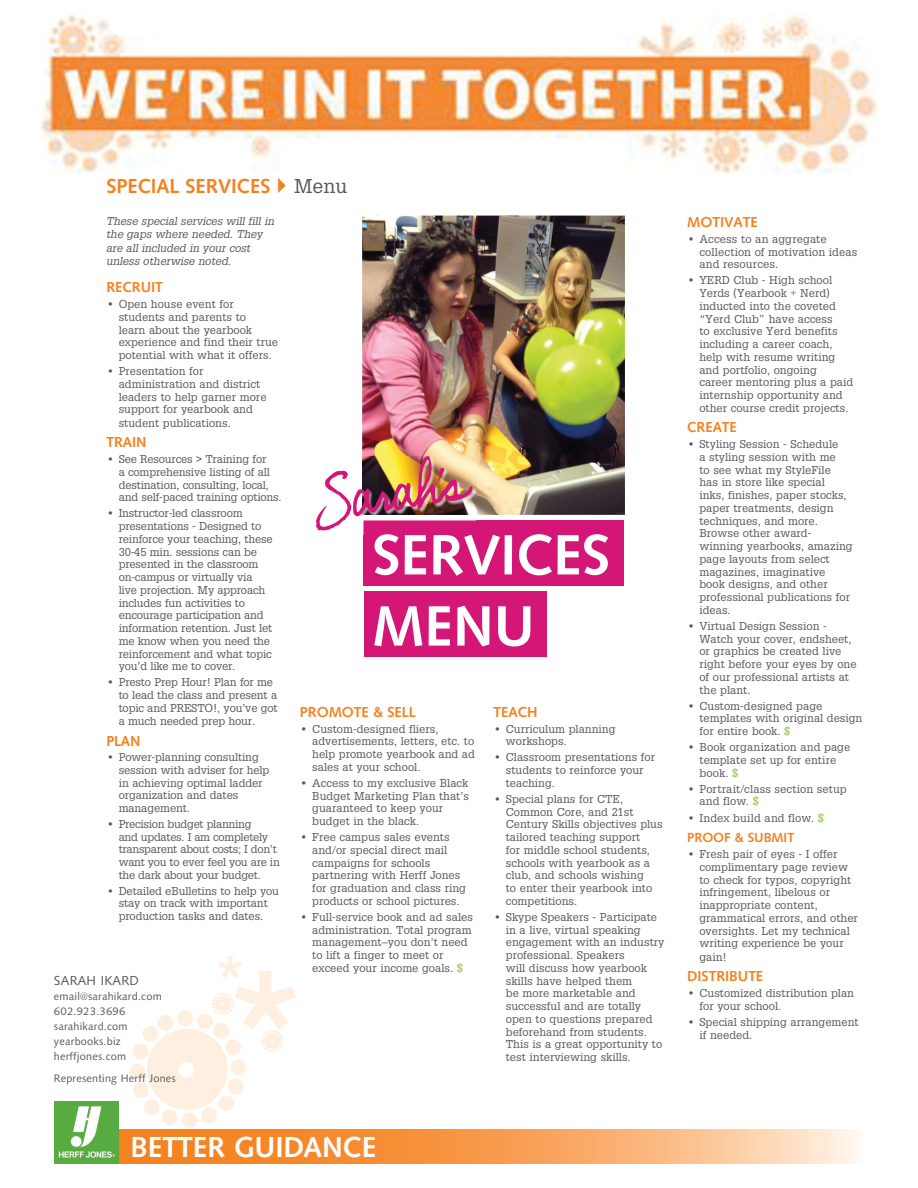
<style>
.page{position:relative;width:918px;height:1188px;background:#fff}
.page>*{position:absolute;margin:0;border:0;box-sizing:border-box;transform-origin:0 0}
.t1{font:700 58.8px/71.1px "AHJ Syntax";color:#fff}
.t2{font:700 30px "AHJ Syntax";color:#fff}
.t3{font:700 21px "AHJ Syntax";color:#f58220}
.t4{font:700 15px "AHJ Syntax";color:#f58220}
.t5{font:700 13.65px "AHJ Syntax";color:#f58220}
.t6{font:13.5px "AHJ Syntax";letter-spacing:.02em;color:#58595b}
.t7{font:12px/12.8px "AHJ Glytus";color:#58595b}
.t8{font:12px/12.8px "AHJ Glytus";letter-spacing:-.025em;color:#58595b}
.t9{font:italic 12px/13.5px "AHJ Glytus";letter-spacing:-.01em;color:#58595b}
.t10{font:11.25px/15px "AHJ Syntax";letter-spacing:.02em;color:#58595b}
.s1{font-family:"AHJ Glytus";font-weight:400;color:#58595b}
.s2{font-weight:700;color:#a3cf62}
</style>
<div class="page">
<img style="left:41px;top:14px;width:837px;height:160px">
<svg style="left:118px;top:1129px;width:740px;height:34px;background:#f8a55e"></svg>
<img style="left:54px;top:1101px;width:64px;height:62px">
<div style="left:147px;top:1029px;width:81px;height:81px;background:#ffefe1;border-radius:50%"></div>
<div style="left:178px;top:1062px;width:16px;height:16px;background:#fff;border-radius:50%"></div>
<div style="left:218px;top:1095px;width:16px;height:16px;background:#ffefe1;border-radius:50%"></div>
<div style="left:144px;top:1099px;width:16px;height:16px;background:#ffefe1;border-radius:50%"></div>
<div style="left:162px;top:1110px;width:16px;height:15px;background:#ffefe1;border-radius:50%"></div>
<div style="left:182px;top:1112px;width:16px;height:16px;background:#ffefe1;border-radius:50%"></div>
<div style="left:158px;top:1015px;width:16px;height:16px;background:#ffefe1;border-radius:50%"></div>
<div style="left:178px;top:1011px;width:15px;height:15px;background:#ffefe1;border-radius:50%"></div>
<div style="left:197px;top:1014px;width:16px;height:15px;background:#ffefe1;border-radius:50%"></div>
<div style="left:225px;top:1039px;width:16px;height:16px;background:#ffefe1;border-radius:50%"></div>
<div style="left:230px;top:1059px;width:16px;height:16px;background:#ffefe1;border-radius:50%"></div>
<div style="left:228px;top:1079px;width:16px;height:16px;background:#ffefe1;border-radius:50%"></div>
<div style="left:142px;top:1026px;width:16px;height:16px;background:#ffefe1;border-radius:50%"></div>
<div style="left:133px;top:1044px;width:15px;height:15px;background:#ffefe1;border-radius:50%"></div>
<div style="left:129px;top:1063px;width:16px;height:16px;background:#ffefe1;border-radius:50%"></div>
<div style="left:133px;top:1082px;width:16px;height:16px;background:#ffefe1;border-radius:50%"></div>
<div style="left:201px;top:1108px;width:16px;height:16px;background:#ffefe1;border-radius:50%"></div>
<img style="left:362px;top:216px;width:263px;height:299px">
<div style="left:364px;top:521px;width:260px;height:65px;background:#d41677"></div>
<div style="left:364px;top:592px;width:183px;height:65px;background:#d41677"></div>
<img style="left:473px;top:457px;width:3px;height:58px">
<img style="left:316px;top:456px;width:157px;height:75px">
<svg style="left:211px;top:992px;width:73px;height:60px"></svg>
<h3 class="t3" style="left:106px;top:174px;width:243px">SPECIAL SERVICES <span class="s1">Menu</span></h3>
<p class="t9" style="left:106px;top:215px;width:170px">These special services will fill in the gaps where needed. They are all included in your cost unless otherwise noted.</p>
<p class="t4" style="left:106px;top:278px;width:58px">RECRUIT</p>
<p class="t7" style="left:119px;top:298px;width:161px;text-indent:-12px">• Open house event for students and parents to<br>learn about the yearbook experience and find their true potential with what it offers.</p>
<p class="t7" style="left:119px;top:365px;width:149px;text-indent:-12px">• Presentation for administration and district leaders to help garner more support for yearbook and student publications.</p>
<p class="t4" style="left:106px;top:433px;width:42px">TRAIN</p>
<p class="t7" style="left:119px;top:453px;width:165px;text-indent:-12px">• See Resources &gt; Training for<br>a comprehensive listing of all destination, consulting, local, and self-paced training options.</p>
<p class="t7" style="left:119px;top:507px;width:156px;text-indent:-12px">• Instructor-led classroom presentations - Designed to reinforce your teaching, these<br>30-45 min. sessions can be presented in the classroom on-campus or virtually via live projection. My approach includes fun activities to encourage participation and information retention. Just let me know when you need the reinforcement and what topic you’d like me to cover.</p>
<p class="t7" style="left:119px;top:676px;width:160px;text-indent:-12px">• Presto Prep Hour! Plan for me to lead the class and present a topic and PRESTO!, you’ve got a much needed prep hour.</p>
<p class="t4" style="left:106px;top:732px;width:36px">PLAN</p>
<p class="t7" style="left:119px;top:751px;width:152px;text-indent:-12px">• Power-planning consulting session with adviser for help in achieving optimal ladder organization and dates management.</p>
<p class="t8" style="left:119px;top:818px;width:163px;text-indent:-12px">• Precision budget planning<br>and updates. I am completely transparent about costs; I don’t want you to ever feel you are in the dark about your budget.</p>
<p class="t7" style="left:106px;top:885px;width:174px;text-align:center">• Detailed eBulletins to help you stay on track with important production tasks and dates.</p>
<h1 class="t1" style="left:372px;top:519px;width:239px">SERVICES<br>MENU</h1>
<p class="t4" style="left:300px;top:703px;width:117px">PROMOTE &amp; SELL</p>
<p class="t7" style="left:312px;top:723px;width:164px;text-indent:-12px">• Custom-designed fliers, advertisements, letters, etc. to help promote yearbook and ad sales at your school.</p>
<p class="t7" style="left:312px;top:777px;width:158px;text-indent:-12px">• Access to my exclusive Black<br>Budget Marketing Plan that’s guaranteed to keep your budget in the black.</p>
<p class="t7" style="left:312px;top:831px;width:155px;text-indent:-12px">• Free campus sales events and/or special direct mail campaigns for schools partnering with Herff Jones for graduation and class ring products or school pictures.</p>
<p class="t7" style="left:312px;top:911px;width:162px;text-indent:-12px">• Full-service book and ad sales administration. Total program management–you don’t need to lift a finger to meet or exceed your income goals. <span class="s2">$</span></p>
<p class="t4" style="left:494px;top:703px;width:46px">TEACH</p>
<p class="t7" style="left:506px;top:723px;width:111px;text-indent:-12px">• Curriculum planning workshops.</p>
<p class="t7" style="left:506px;top:752px;width:151px;text-indent:-12px">• Classroom presentations for students to reinforce your teaching.</p>
<p class="t7" style="left:506px;top:793px;width:158px;text-indent:-12px">• Special plans for CTE,<br>Common Core, and 21st<br>Century Skills objectives plus tailored teaching support<br>for middle school students, schools with yearbook as a club, and schools wishing<br>to enter their yearbook into competitions.</p>
<p class="t7" style="left:506px;top:911px;width:160px;text-indent:-12px">• Skype Speakers - Participate in a live, virtual speaking engagement with an industry professional. Speakers<br>will discuss how yearbook skills have helped them<br>be more marketable and successful and are totally open to questions prepared beforehand from students.<br>This is a great opportunity to test interviewing skills.</p>
<p class="t6" style="left:54px;top:975px;width:86px">SARAH IKARD</p>
<p class="t10" style="left:54px;top:990px;width:109px">email@sarahikard.com<br>602.923.3696 sarahikard.com yearbooks.biz herffjones.com</p>
<p class="t10" style="left:54px;top:1072px;width:123px">Representing Herff Jones</p>
<h2 class="t2" style="left:130px;top:1129px;width:247px">BETTER GUIDANCE</h2>
<p class="t4" style="left:687px;top:213px;width:72px">MOTIVATE</p>
<p class="t7" style="left:699px;top:233px;width:159px;text-indent:-12px">• Access to an aggregate collection of motivation ideas and resources.</p>
<p class="t7" style="left:699px;top:274px;width:155px;text-indent:-12px">• YERD Club - High school<br>Yerds (Yearbook + Nerd) inducted into the coveted “Yerd Club” have access<br>to exclusive Yerd benefits including a career coach, help with resume writing and portfolio, ongoing<br>career mentoring plus a paid internship opportunity and other course credit projects.</p>
<p class="t4" style="left:687px;top:418px;width:51px">CREATE</p>
<p class="t7" style="left:699px;top:438px;width:155px;text-indent:-12px">• Styling Session - Schedule<br>a styling session with me<br>to see what my StyleFile<br>has in store like special inks, finishes, paper stocks, paper treatments, design techniques, and more.<br>Browse other award&shy;winning yearbooks, amazing page layouts from select magazines, imaginative book designs, and other professional publications for ideas.</p>
<p class="t7" style="left:699px;top:620px;width:159px;text-indent:-12px">• Virtual Design Session -<br>Watch your cover, endsheet, or graphics be created live right before your eyes by one of our professional artists at the plant.</p>
<p class="t7" style="left:699px;top:700px;width:165px;text-indent:-12px">• Custom-designed page templates with original design for entire book. <span class="s2">$</span></p>
<p class="t7" style="left:699px;top:741px;width:152px;text-indent:-12px">• Book organization and page template set up for entire book. <span class="s2">$</span></p>
<p class="t7" style="left:699px;top:783px;width:149px;text-indent:-12px">• Portrait/class section setup and flow. <span class="s2">$</span></p>
<p class="t7" style="left:687px;top:812px;width:138px">• Index build and flow. <span class="s2">$</span></p>
<p class="t5" style="left:687px;top:830px;width:109px">PROOF &amp; SUBMIT</p>
<p class="t7" style="left:699px;top:848px;width:160px;text-indent:-12px">• Fresh pair of eyes - I offer complimentary page review to check for typos, copyright infringement, libelous or inappropriate content, grammatical errors, and other oversights. Let my technical writing experience be your gain!</p>
<p class="t4" style="left:687px;top:967px;width:78px">DISTRIBUTE</p>
<p class="t7" style="left:699px;top:987px;width:156px;text-indent:-12px">• Customized distribution plan for your school.</p>
<p class="t7" style="left:699px;top:1016px;width:161px;text-indent:-12px">• Special shipping arrangement if needed.</p>
</div>
